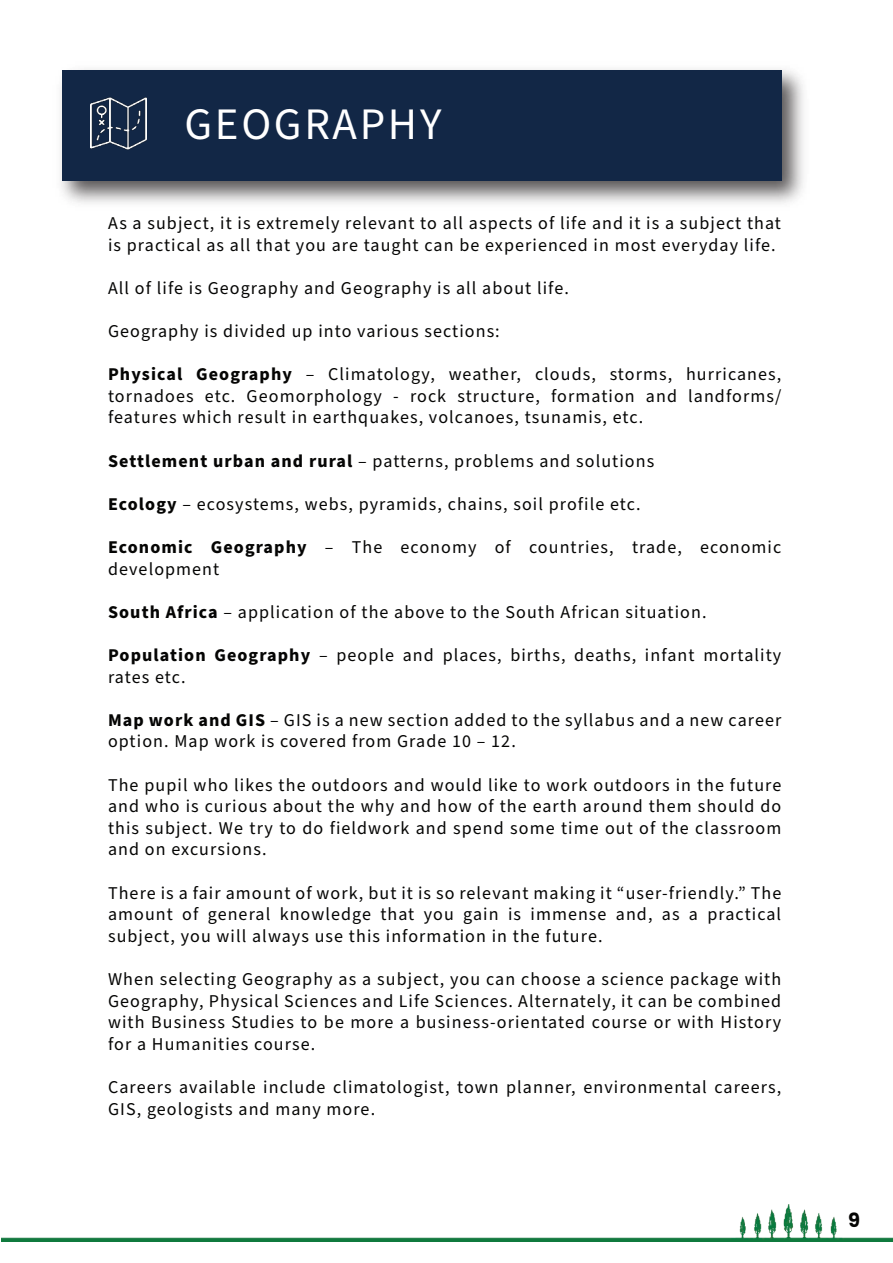
<style>
.page{position:relative;width:893px;height:1263px;background:#fff}
.page>*{position:absolute;margin:0;border:0;box-sizing:border-box;transform-origin:0 0}
.t1{font:45px "Source Sans Pro";letter-spacing:.06em;color:#fff}
.t2{font:700 19.5px "Poppins";color:#050504}
.t3{font:18px/21.6px "Source Sans Pro";letter-spacing:.06em;color:#050504}
.s1{font-weight:700}
</style>
<div class="page">
<img style="left:1px;top:1204px;width:892px;height:37px">
<img style="left:61px;top:69px;width:743px;height:135px">
<div style="left:62px;top:70px;width:719px;height:111px;background:#122746"></div>
<img style="left:91px;top:97px;width:55px;height:53px">
<h1 class="t1" style="left:184px;top:94px;width:258px">GEOGRAPHY</h1>
<p class="t3" style="left:108px;top:213px;width:674px">As a subject, it is extremely relevant to all aspects of life and it is a subject that is practical as all that you are taught can be experienced in most everyday life.</p>
<p class="t3" style="left:108px;top:278px;width:462px">All of life is Geography and Geography is all about life.</p>
<p class="t3" style="left:108px;top:321px;width:393px">Geography is divided up into various sections:</p>
<p class="t3" style="left:108px;top:364px;width:675px;text-align:justify"><span class="s1">Physical Geography</span> – Climatology, weather, clouds, storms, hurricanes, tornadoes etc. Geomorphology - rock structure, formation and landforms/ features which result in earthquakes, volcanoes, tsunamis, etc.</p>
<p class="t3" style="left:108px;top:450px;width:548px"><span class="s1">Settlement urban and rural</span> – patterns, problems and solutions</p>
<p class="t3" style="left:108px;top:494px;width:534px"><span class="s1">Ecology</span> – ecosystems, webs, pyramids, chains, soil profile etc.</p>
<p class="t3" style="left:108px;top:537px;width:675px"><span class="s1">Economic Geography</span> – The economy of countries, trade, economic development</p>
<p class="t3" style="left:108px;top:602px;width:600px"><span class="s1">South Africa</span> – application of the above to the South African situation.</p>
<p class="t3" style="left:108px;top:645px;width:675px"><span class="s1">Population Geography</span> – people and places, births, deaths, infant mortality rates etc.</p>
<p class="t3" style="left:108px;top:710px;width:675px"><span class="s1">Map work and GIS</span> – GIS is a new section added to the syllabus and a new career option. Map work is covered from Grade 10 – 12.</p>
<p class="t3" style="left:108px;top:774px;width:675px;text-align:justify">The pupil who likes the outdoors and would like to work outdoors in the future and who is curious about the why and how of the earth around them should do this subject. We try to do fieldwork and spend some time out of the classroom and on excursions.</p>
<p class="t3" style="left:108px;top:882px;width:675px;text-align:justify">There is a fair amount of work, but it is so relevant making it “user-friendly.” The amount of general knowledge that you gain is immense and, as a practical subject, you will always use this information in the future.</p>
<p class="t3" style="left:108px;top:969px;width:675px;text-align:justify">When selecting Geography as a subject, you can choose a science package with Geography, Physical Sciences and Life Sciences. Alternately, it can be combined with Business Studies to be more a business-orientated course or with History for a Humanities course.</p>
<p class="t3" style="left:108px;top:1077px;width:675px">Careers available include climatologist, town planner, environmental careers,<br>GIS, geologists and many more.</p>
<p class="t2" style="left:848px;top:1209px;width:13px">9</p>
</div>
